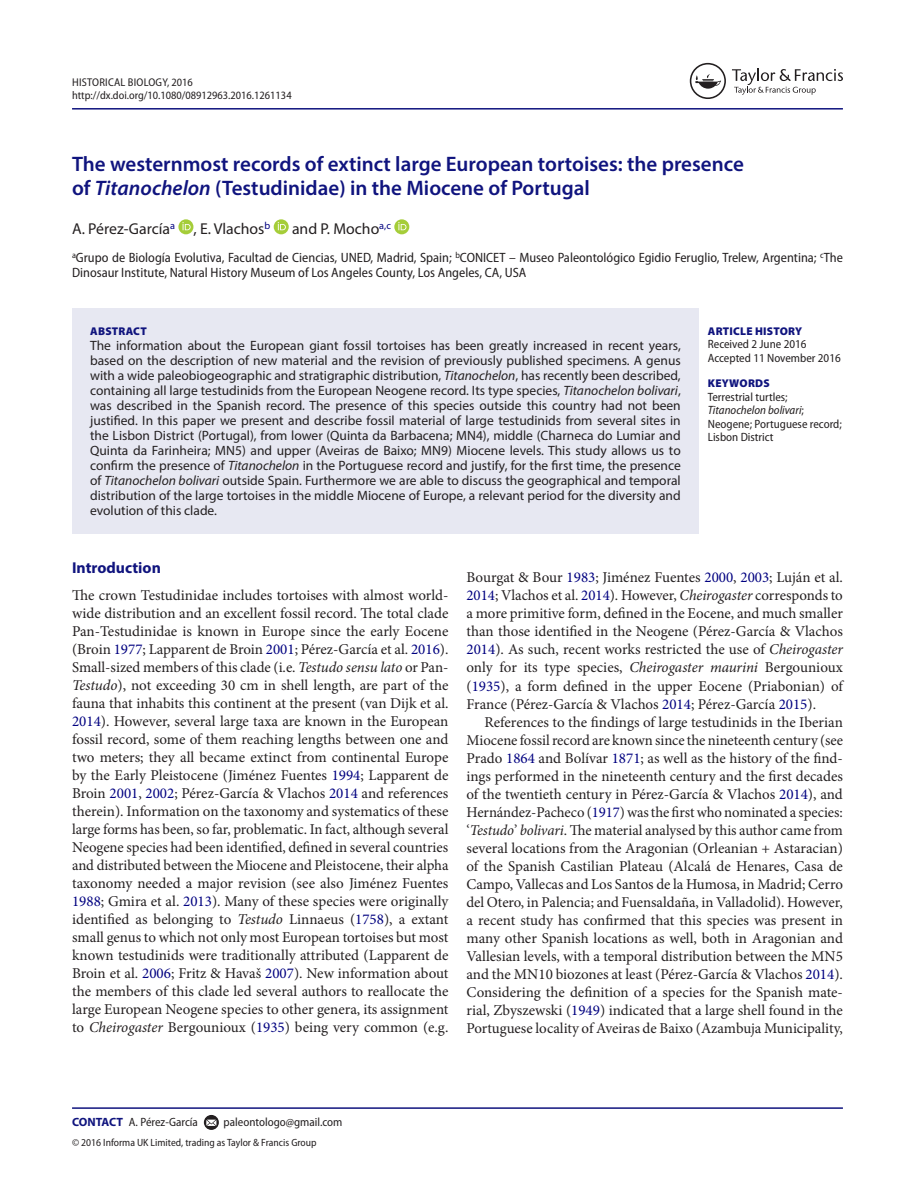
<style>
.page{position:relative;width:915px;height:1191px;background:#fff}
.page>*{position:absolute;margin:0;border:0;box-sizing:border-box;transform-origin:0 0}
.t1{font:600 21px/24px "Myriad Pro";color:#10147e}
.t2{font:15.75px "Myriad Pro";color:#231f20}
.t3{font:700 15.75px "Myriad Pro";color:#10147e}
.t4{font:15px/18px "Minion Pro";color:#231f20;text-align:justify}
.t5{font:13.5px/15px "Myriad Pro";color:#231f20;text-align:justify}
.t6{font:semi-condensed 13.5px/15px "Myriad Pro";color:#231f20}
.t7{font:semi-condensed 12px/13.5px "Myriad Pro";color:#231f20}
.t8{font:semi-condensed 11.25px/13.5px "Myriad Pro";color:#231f20}
.t9{font:900 11.25px "Myriad Pro";letter-spacing:.02em;color:#10147e}
.t10{font:semi-condensed 10.5px "Myriad Pro";color:#231f20}
.s1{font-style:italic}
.s2{color:#000080}
.s3{font-weight:700;font-stretch:normal;color:#10147e}
</style>
<div class="page">
<hr style="left:72px;top:108px;width:770px;height:2px;background:#10147e">
<div style="left:72px;top:308px;width:626px;height:225px;background:#e7e8f2"></div>
<svg style="left:178px;top:219px;width:15px;height:15px"></svg>
<svg style="left:182px;top:222px;width:8px;height:8px"></svg>
<svg style="left:273px;top:219px;width:15px;height:15px"></svg>
<svg style="left:277px;top:222px;width:9px;height:8px"></svg>
<svg style="left:394px;top:219px;width:15px;height:15px"></svg>
<svg style="left:398px;top:222px;width:8px;height:8px"></svg>
<hr style="left:72px;top:1107px;width:770px;height:1px;background:#10147e">
<svg style="left:204px;top:1115px;width:15px;height:15px"></svg>
<svg style="left:206px;top:1119px;width:10px;height:7px"></svg>
<svg style="left:732px;top:69px;width:110px;height:26px"></svg>
<svg style="left:689px;top:63px;width:36px;height:36px"></svg>
<p class="t8" style="left:72px;top:75px;width:221px">Historical Biology, 2016 http://dx.doi.org/10.1080/08912963.2016.1261134</p>
<h1 class="t1" style="left:72px;top:151px;width:673px">The westernmost records of extinct large European tortoises: the presence of <span class="s1">Titanochelon</span> (Testudinidae) in the Miocene of Portugal</h1>
<p class="t2" style="left:72px;top:219px;width:200px">A. Pérez-García<sup>a</sup> , E. Vlachos<sup>b</sup></p>
<p class="t2" style="left:292px;top:219px;width:100px">and P. Mocho<sup>a,c</sup></p>
<p class="t6" style="left:72px;top:250px;width:772px"><sup>a</sup>Grupo de Biología Evolutiva, Facultad de Ciencias, UNED, Madrid, Spain; <sup>b</sup>CONICET – Museo Paleontológico Egidio Feruglio, Trelew, Argentina; <sup>c</sup>The<br>Dinosaur Institute, Natural History Museum of Los Angeles County, Los Angeles, CA, USA</p>
<p class="t9" style="left:90px;top:324px;width:58px">ABSTRACT</p>
<p class="t5" style="left:90px;top:337px;width:592px">The information about the European giant fossil tortoises has been greatly increased in recent years, based on the description of new material and the revision of previously published specimens. A genus with a wide paleobiogeographic and stratigraphic distribution, <span class="s1">Titanochelon</span>, has recently been described, containing all large testudinids from the European Neogene record. Its type species, <span class="s1">Titanochelon bolivari</span>, was described in the Spanish record. The presence of this species outside this country had not been justified. In this paper we present and describe fossil material of large testudinids from several sites in the Lisbon District (Portugal), from lower (Quinta da Barbacena; MN4), middle (Charneca do Lumiar and Quinta da Farinheira; MN5) and upper (Aveiras de Baixo; MN9) Miocene levels. This study allows us to confirm the presence of <span class="s1">Titanochelon</span> in the Portuguese record and justify, for the first time, the presence of <span class="s1">Titanochelon bolivari</span> outside Spain. Furthermore we are able to discuss the geographical and temporal distribution of the large tortoises in the middle Miocene of Europe, a relevant period for the diversity and evolution of this clade.</p>
<p class="t9" style="left:707px;top:324px;width:96px">ARTICLE HISTORY</p>
<p class="t7" style="left:707px;top:337px;width:134px">Received 2 June 2016<br>Accepted 11 November 2016</p>
<p class="t9" style="left:707px;top:377px;width:63px">KEYWORDS</p>
<p class="t7" style="left:707px;top:390px;width:135px">Terrestrial turtles;<br><span class="s1">Titanochelon bolivari</span>;<br>Neogene; Portuguese record;<br>Lisbon District</p>
<p class="t3" style="left:72px;top:557px;width:90px">Introduction</p>
<p class="t4" style="left:72px;top:586px;width:378px">The crown Testudinidae includes tortoises with almost world&shy;wide distribution and an excellent fossil record. The total clade Pan-Testudinidae is known in Europe since the early Eocene (Broin <span class="s2">1977</span>; Lapparent de Broin <span class="s2">2001</span>; Pérez-García et al. <span class="s2">2016</span>).<br>Small-sized members of this clade (i.e. <span class="s1">Testudo sensu lato</span> or Pan-<span class="s1">Testudo</span>), not exceeding 30 cm in shell length, are part of the fauna that inhabits this continent at the present (van Dijk et al.<br><span class="s2">2014</span>). However, several large taxa are known in the European fossil record, some of them reaching lengths between one and two meters; they all became extinct from continental Europe by the Early Pleistocene (Jiménez Fuentes <span class="s2">1994</span>; Lapparent de Broin <span class="s2">2001</span>, <span class="s2">2002</span>; Pérez-García &amp; Vlachos <span class="s2">2014</span> and references therein). Information on the taxonomy and systematics of these large forms has been, so far, problematic. In fact, although several Neogene species had been identified, defined in several countries and distributed between the Miocene and Pleistocene, their alpha taxonomy needed a major revision (see also Jiménez Fuentes <span class="s2">1988</span>; Gmira et al. <span class="s2">2013</span>). Many of these species were originally identified as belonging to <span class="s1">Testudo</span> Linnaeus (<span class="s2">1758</span>), a extant small genus to which not only most European tortoises but most known testudinids were traditionally attributed (Lapparent de Broin et al. <span class="s2">2006</span>; Fritz &amp; Havaš <span class="s2">2007</span>). New information about the members of this clade led several authors to reallocate the large European Neogene species to other genera, its assignment to <span class="s1">Cheirogaster</span> Bergounioux (<span class="s2">1935</span>) being very common (e.g.</p>
<p class="t4" style="left:466px;top:569px;width:378px">Bourgat &amp; Bour <span class="s2">1983</span>; Jiménez Fuentes <span class="s2">2000</span>, <span class="s2">2003</span>; Luján et al.<br><span class="s2">2014</span>; Vlachos et al. <span class="s2">2014</span>). However, <span class="s1">Cheirogaster</span> corresponds to a more primitive form, defined in the Eocene, and much smaller than those identified in the Neogene (Pérez-García &amp; Vlachos <span class="s2">2014</span>). As such, recent works restricted the use of <span class="s1">Cheirogaster </span>only for its type species, <span class="s1">Cheirogaster maurini</span> Bergounioux (<span class="s2">1935</span>), a form defined in the upper Eocene (Priabonian) of France (Pérez-García &amp; Vlachos <span class="s2">2014</span>; Pérez-García <span class="s2">2015</span>).</p>
<p class="t4" style="left:466px;top:713px;width:378px;text-indent:18px">References to the findings of large testudinids in the Iberian Miocene fossil record are known since the nineteenth century (see Prado <span class="s2">1864</span> and Bolívar <span class="s2">1871</span>; as well as the history of the find&shy;ings performed in the nineteenth century and the first decades of the twentieth century in Pérez-García &amp; Vlachos <span class="s2">2014</span>), and Hernández-Pacheco (<span class="s2">1917</span>) was the first who nominated a species: ‘<span class="s1">Testudo</span>’ <span class="s1">bolivari</span>. The material analysed by this author came from several locations from the Aragonian (Orleanian + Astaracian) of the Spanish Castilian Plateau (Alcalá de Henares, Casa de Campo, Vallecas and Los Santos de la Humosa, in Madrid; Cerro del Otero, in Palencia; and Fuensaldaña, in Valladolid). However, a recent study has confirmed that this species was present in many other Spanish locations as well, both in Aragonian and Vallesian levels, with a temporal distribution between the MN5 and the MN10 biozones at least (Pérez-García &amp; Vlachos <span class="s2">2014</span>).<br>Considering the definition of a species for the Spanish mate&shy;rial, Zbyszewski (<span class="s2">1949</span>) indicated that a large shell found in the Portuguese locality of Aveiras de Baixo (Azambuja Municipality,</p>
<p class="t7" style="left:72px;top:1115px;width:127px"><span class="s3">CONTACT</span> A. Pérez-García</p>
<p class="t7" style="left:223px;top:1115px;width:120px">paleontologo@gmail.com</p>
<p class="t10" style="left:72px;top:1136px;width:246px">© 2016 Informa UK Limited, trading as Taylor &amp; Francis Group</p>
</div>
